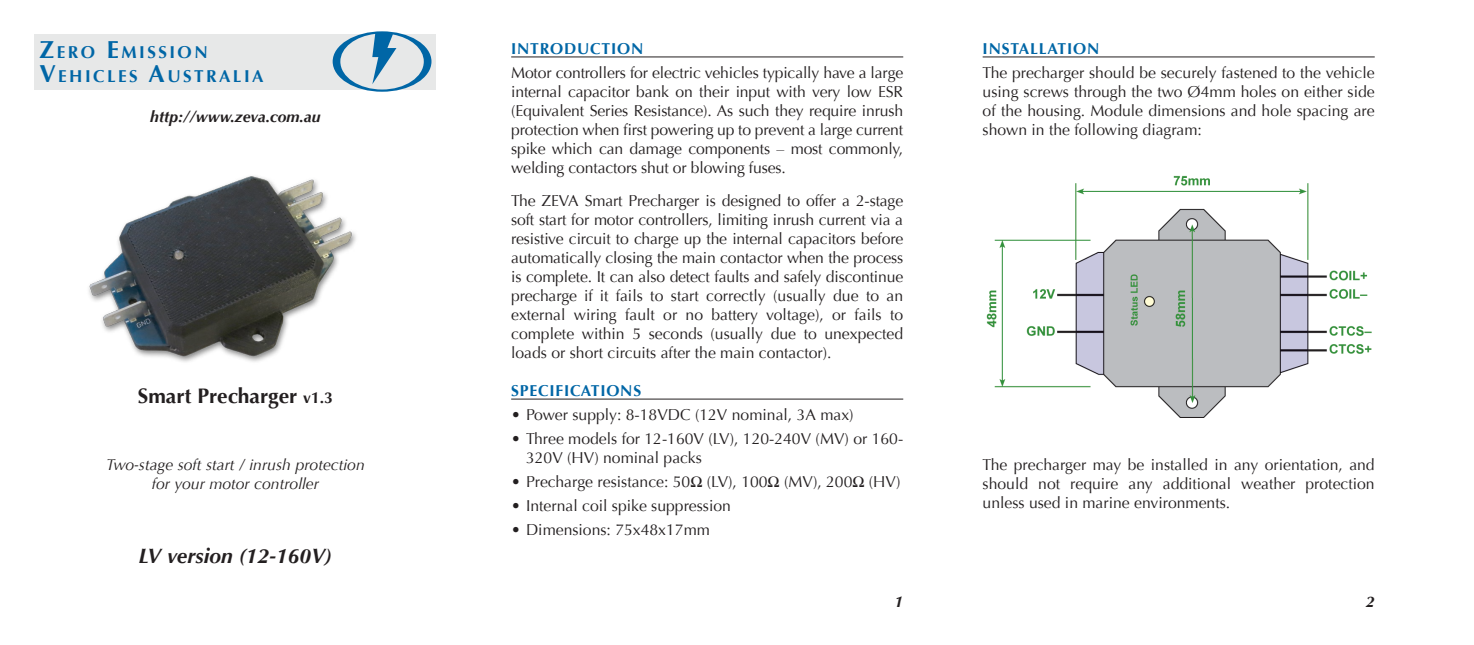
<style>
.page{position:relative;width:1474px;height:645px;background:#fff}
.page>*{position:absolute;margin:0;border:0;box-sizing:border-box;transform-origin:0 0}
.t1{font:700 21px "Optima";color:#231f20}
.t2{font:italic 700 21px "Optima";color:#231f20}
.t3{font:700 17.15px/24.5px "Optima";letter-spacing:.145em;color:#0066a6}
.List{font:15.75px/18.9px "Optima";color:#231f20;text-align:justify}
.t4{font:italic 15.75px/18.9px "Optima";color:#231f20;text-align:center}
.Heading{font:700 15.75px "Optima";letter-spacing:.05em;color:#0066a6}
.t5{font:italic 700 15.75px "Optima";color:#231f20}
.s1{font-size:24.5px}
.s2{font-size:15.75px}
</style>
<div class="page">
<hr style="left:511px;top:57px;width:392px;height:1px;background:#231f20">
<hr style="left:511px;top:399px;width:392px;height:1px;background:#231f20">
<hr style="left:982px;top:57px;width:392px;height:1px;background:#231f20">
<img style="left:986px;top:175px;width:386px;height:242px">
<div style="left:34px;top:34px;width:402px;height:56px;background:#e7e8e8"></div>
<svg style="left:333px;top:31px;width:98px;height:61px"></svg>
<img style="left:89px;top:176px;width:267px;height:186px">
<p class="t3" style="left:39px;top:40px;width:225px"><span class="s1">Z</span>ERO <span class="s1">E</span>MISSION<br><span class="s1">V</span>EHICLES <span class="s1">A</span>USTRALIA</p>
<p class="t5" style="left:150px;top:108px;width:172px">http://www.zeva.com.au</p>
<p class="t1" style="left:138px;top:383px;width:197px">SMART PRECHARGER <span class="s2">V1.3</span></p>
<p class="t4" style="left:106px;top:456px;width:260px">Two-stage soft start / inrush protection for your motor controller</p>
<p class="t2" style="left:139px;top:544px;width:195px">LV version (12-160V)</p>
<p class="Heading" style="left:511px;top:40px;width:134px">INTRODUCTION</p>
<p class="List" style="left:511px;top:63px;width:393px">Motor controllers for electric vehicles typically have a large internal capacitor bank on their input with very low ESR (Equivalent Series Resistance). As such they require inrush protection when first powering up to prevent a large current spike which can damage components – most commonly, welding contactors shut or blowing fuses.</p>
<p class="List" style="left:511px;top:192px;width:393px">The ZEVA Smart Precharger is designed to offer a 2-stage soft start for motor controllers, limiting inrush current via a resistive circuit to charge up the internal capacitors before automatically closing the main contactor when the process is complete. It can also detect faults and safely discontinue precharge if it fails to start correctly (usually due to an external wiring fault or no battery voltage), or fails to complete within 5 seconds (usually due to unexpected loads or short circuits after the main contactor).</p>
<p class="Heading" style="left:511px;top:382px;width:130px">SPECI FICATIONS</p>
<p class="List" style="left:511px;top:406px;width:344px">• Power supply: 8-18VDC (12V nominal, 3A max)</p>
<p class="List" style="left:526px;top:429px;width:379px;text-indent:-15px">• Three models for 12-160V (LV), 120-240V (MV) or 160-<br>320V (HV) nominal packs</p>
<p class="List" style="left:511px;top:472px;width:391px">• Precharge resistance: 50Ω (LV), 100Ω (MV), 200Ω (HV)</p>
<p class="List" style="left:511px;top:496px;width:221px">• Internal coil spike suppression</p>
<p class="List" style="left:511px;top:520px;width:200px">• Dimensions: 75x48x17mm</p>
<p class="Heading" style="left:982px;top:40px;width:118px">INSTALLATION</p>
<p class="List" style="left:982px;top:63px;width:393px">The precharger should be securely fastened to the vehicle using screws through the two Ø4mm holes on either side of the housing. Module dimensions and hole spacing are shown in the following diagram:</p>
<p class="List" style="left:982px;top:455px;width:393px">The precharger may be installed in any orientation, and should not require any additional weather protection unless used in marine environments.</p>
<p class="t5" style="left:894px;top:592px;width:10px">1</p>
<p class="t5" style="left:1365px;top:592px;width:10px">2</p>
</div>
